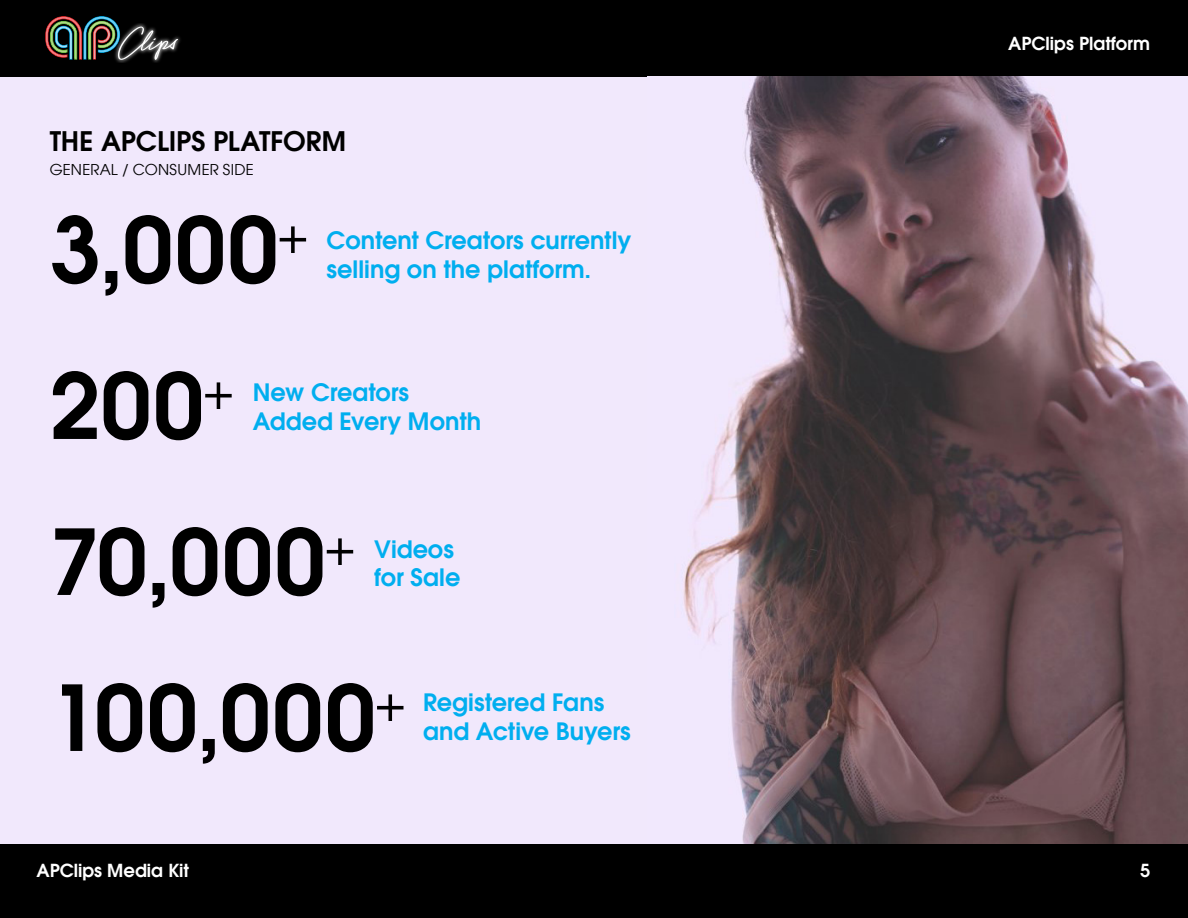
<style>
.page{position:relative;width:1188px;height:918px;background:#fff}
.page>*{position:absolute;margin:0;border:0;box-sizing:border-box;transform-origin:0 0}
.Basic_APClips_Paragr{font:600 90px "Avant Garde LT";letter-spacing:.025em;color:#000}
.Basic_APClips_Paragr-2{font:600 27px "Avant Garde LT";color:#000}
.Basic_APClips_Paragr-3{font:600 24px "Avant Garde LT";color:#00aeef}
.t1{font:600 18px "Avant Garde LT";color:#fff}
.Basic_APClips_Paragr-4{font:15px "Avant Garde LT";letter-spacing:.02em;color:#000}
</style>
<div class="page">
<div style="left:0;top:0;width:1188px;height:77px;background:#000"></div>
<div style="left:0;top:841px;width:1188px;height:77px;background:#000"></div>
<img style="left:116px;top:37px;width:64px;height:26px">
<svg style="left:45px;top:16px;width:133px;height:44px"></svg>
<div style="left:0;top:77px;width:1188px;height:766px;background:#f1e8fc"></div>
<img style="left:683px;top:77px;width:505px;height:766px">
<p class="Basic_APClips_Paragr-2" style="left:50px;top:123px;width:298px">THE APCLIPS PLATFORM</p>
<p class="Basic_APClips_Paragr-4" style="left:50px;top:160px;width:206px">GENERAL / CONSUMER SIDE</p>
<p class="Basic_APClips_Paragr" style="left:50px;top:191px;width:261px">3,000<sup>+</sup></p>
<p class="Basic_APClips_Paragr-3" style="left:327px;top:225px;width:306px">Content Creators currently</p>
<p class="Basic_APClips_Paragr-3" style="left:327px;top:254px;width:266px">selling on the platform.</p>
<p class="Basic_APClips_Paragr" style="left:50px;top:347px;width:186px">200<sup>+</sup></p>
<p class="Basic_APClips_Paragr-3" style="left:253px;top:377px;width:158px">New Creators</p>
<p class="Basic_APClips_Paragr-3" style="left:253px;top:405px;width:230px">Added Every Month</p>
<p class="Basic_APClips_Paragr" style="left:50px;top:503px;width:308px">70,000<sup>+</sup></p>
<p class="Basic_APClips_Paragr-3" style="left:374px;top:533px;width:81px">Videos</p>
<p class="Basic_APClips_Paragr-3" style="left:374px;top:562px;width:88px">for Sale</p>
<p class="Basic_APClips_Paragr" style="left:50px;top:659px;width:358px">100,000<sup>+</sup></p>
<p class="Basic_APClips_Paragr-3" style="left:423px;top:687px;width:183px">Registered Fans</p>
<p class="Basic_APClips_Paragr-3" style="left:423px;top:716px;width:209px">and Active Buyers</p>
<p class="t1" style="left:1008px;top:32px;width:143px">APClips Platform</p>
<p class="t1" style="left:36px;top:858px;width:154px">APClips Media Kit</p>
<p class="t1" style="left:1140px;top:858px;width:12px">5</p>
</div>
